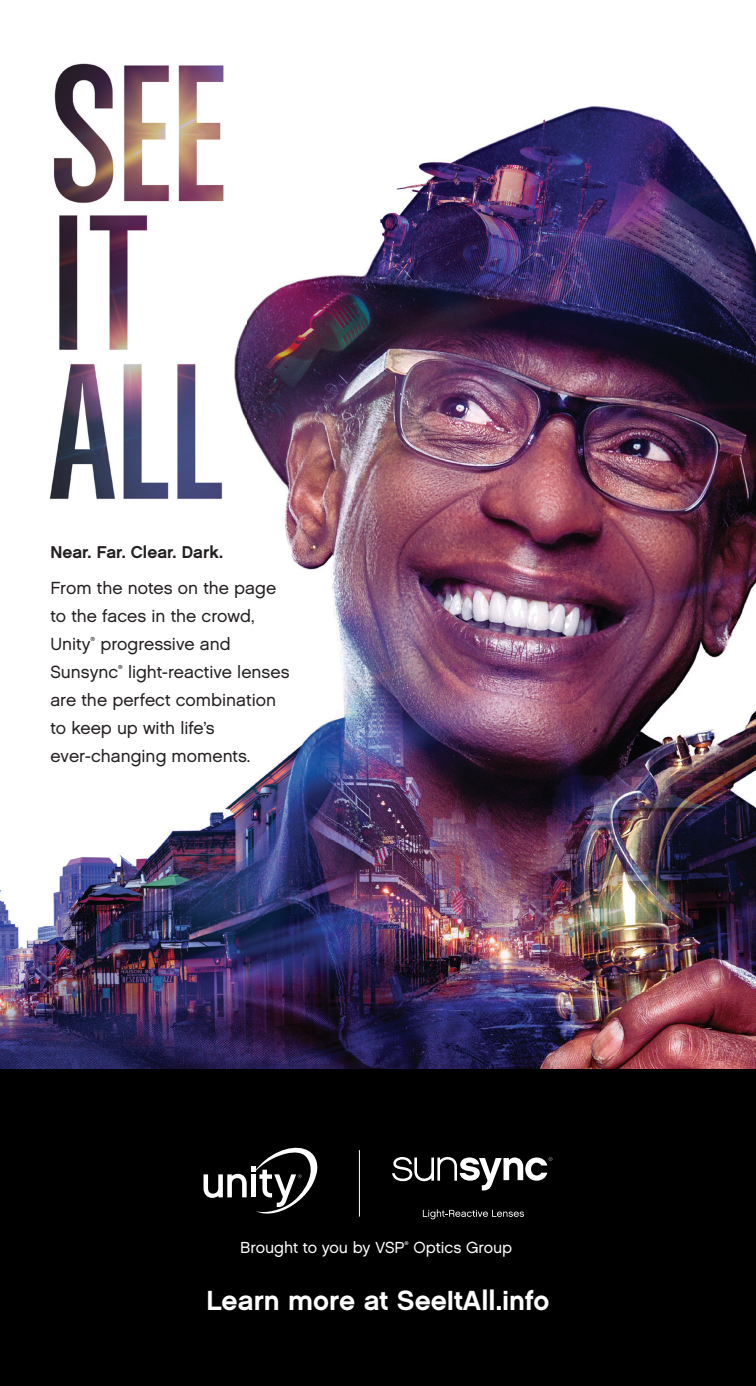
<style>
.page{position:relative;width:756px;height:1386px;background:#fff}
.page>*{position:absolute;margin:0;border:0;box-sizing:border-box;transform-origin:0 0}
.t1{font:27.65px "Chalet New York Nineteen Sixty";color:#fff}
.t2{font:17.5px/28px "Chalet London Nineteen Sixty";color:#231f20}
.t3{font:17.15px "Chalet New York Nineteen Sixty";color:#231f20}
.t4{font:15.92px "Chalet London Nineteen Sixty";color:#fff}
.t5{font:5.77px "Chalet London Nineteen Sixty";color:#231f20}
.t6{font:5.25px "Chalet London Nineteen Sixty";color:#fff}
</style>
<div class="page">
<img style="left:0;top:106px;width:756px;height:964px">
<img style="left:36px;top:63px;width:210px;height:454px">
<div style="left:0;top:1070px;width:756px;height:316px;background:#000001"></div>
<hr style="left:359px;top:1150px;width:1px;height:67px;background:#fff">
<svg style="left:392px;top:1157px;width:160px;height:34px"></svg>
<svg style="left:423px;top:1209px;width:101px;height:10px"></svg>
<svg style="left:204px;top:1147px;width:114px;height:67px"></svg>
<p class="t3" style="left:50px;top:541px;width:174px">Near. Far. Clear. Dark.</p>
<p class="t2" style="left:50px;top:574px;width:227px">From the notes on the page to the faces in the crowd,<br>Unity</p>
<p class="t2" style="left:50px;top:630px;width:182px;text-indent:50px">progressive and<br>Sunsync</p>
<p class="t5" style="left:91px;top:636px;width:6px">®</p>
<p class="t2" style="left:50px;top:658px;width:241px;text-indent:78px">light-reactive lenses are the perfect combination to keep up with life’s ever-changing moments.</p>
<p class="t5" style="left:118px;top:664px;width:6px">®</p>
<p class="t4" style="left:240px;top:1238px;width:166px">Brought to you by VSP</p>
<p class="t6" style="left:405px;top:1240px;width:6px">®</p>
<p class="t4" style="left:413px;top:1238px;width:100px">Optics Group</p>
<h1 class="t1" style="left:206px;top:1283px;width:345px">Learn more at SeeItAll.info</h1>
</div>
